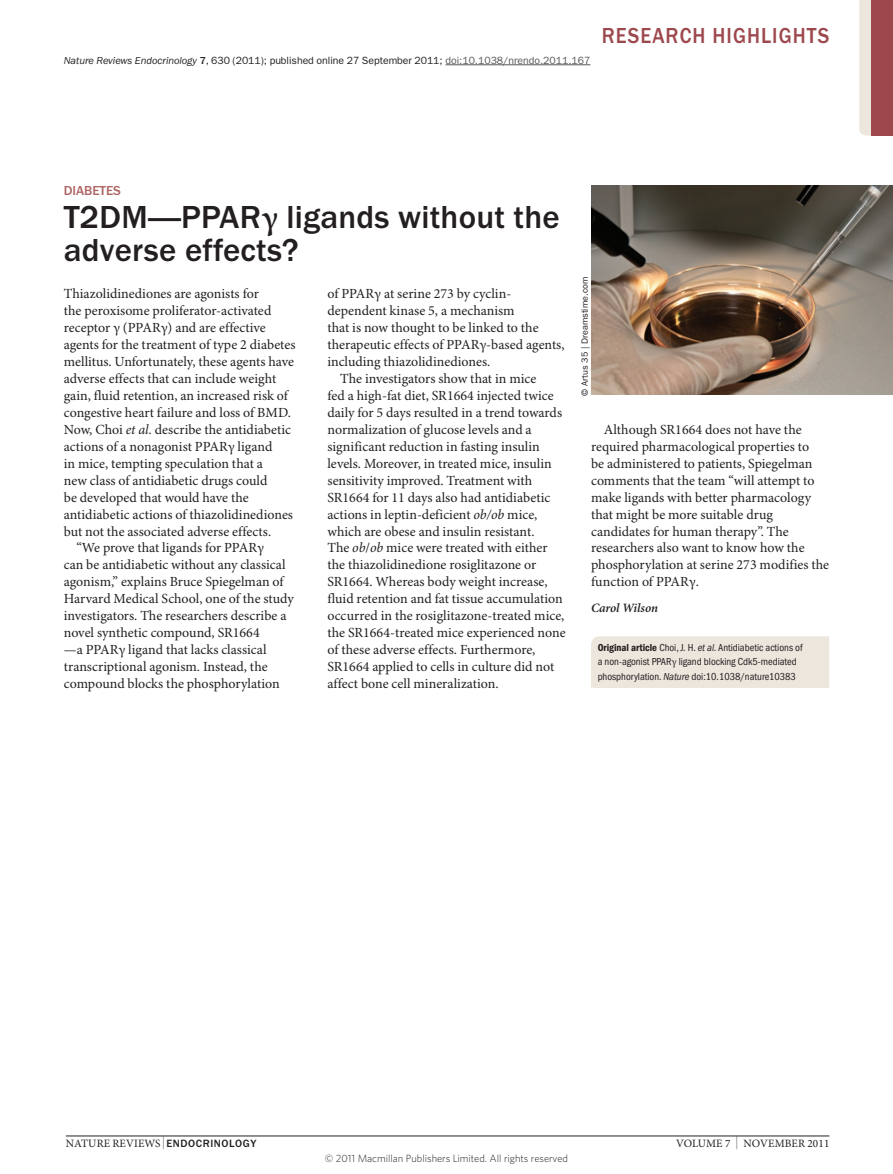
<style>
.page{position:relative;width:893px;height:1174px;background:#fff}
.page>*{position:absolute;margin:0;border:0;box-sizing:border-box;transform-origin:0 0}
.Title{font:500 33px/33px "ITC Franklin Gothic Std";letter-spacing:.005em;color:#231f20}
.t1{font:500 22.5px "ITC Franklin Gothic Std";letter-spacing:.05em;color:#9d484d;scale:.9 1}
.Body_text{font:13.95px/17px "Minion Pro";color:#231f20}
.Body_first{font:13.95px/17px "Minion Pro";color:#231f20}
.Strapline{font:500 13.5px "ITC Franklin Gothic Std";letter-spacing:-.005em;color:#ad6564}
.Authors{font:italic 600 12.75px "Minion Pro";letter-spacing:-.01em;color:#231f20}
.t2{font:11.25px "Minion Pro";letter-spacing:.01em;color:#231f20}
.References{font:condensed 10.5px/14.2px "ITC Franklin Gothic Std";letter-spacing:-.005em;color:#231f20}
.Citation_line{font:10.5px "ITC Franklin Gothic Std";letter-spacing:-.005em;color:#231f20}
.t3{font:300 10.5px "Whitney";color:#231f20}
.Copyright_line{font:9px "ITC Franklin Gothic Std";color:#231f20}
.s1{font-style:italic}
.s2{font-weight:500}
.s3{color:#57585a}
.s4{font-family:"Minion Pro";font-weight:600}
.s5{font-family:"ITC Franklin Gothic Std Dm Cd";font-stretch:normal}
.s6{font-family:"Minion Pro";font-stretch:normal}
.s7{font-size:12.9px}
.s8{font-family:"ITC Franklin Gothic Std";font-weight:500;font-size:10.95px}
</style>
<div class="page">
<hr style="left:66px;top:1135px;width:763px;height:1px;background:#231f20">
<hr style="left:446px;top:65px;width:144px;height:1px;background:#57585a">
<svg style="left:859px;top:0;width:13px;height:136px;background:#e6dad2"></svg>
<div style="left:872px;top:0;width:21px;height:136px;background:#9d484d"></div>
<div style="left:591px;top:636px;width:238px;height:52px;background:#ece6dd"></div>
<img style="left:591px;top:186px;width:302px;height:209px">
<p class="Citation_line" style="left:64px;top:54px;width:528px"><span class="s1">Nature Reviews Endocrinology</span> <span class="s2">7</span>, 630 (2011); published online 27 September 2011; <span class="s3">doi:10.1038/nrendo.2011.167</span></p>
<p class="t1" style="left:602px;top:22px;width:254px">RESEARCH HIGHLIGHTS</p>
<p class="Strapline" style="left:64px;top:183px;width:59px">DIABETES</p>
<p class="Title" style="left:64px;top:201px;width:498px">T2DM—PPAR<span class="s4">γ</span> ligands without the adverse effects?</p>
<p class="Body_text" style="left:327px;top:286px;width:239px">of PPARγ at serine 273 by cyclin&shy;dependent kinase 5, a mechanism<br>that is now thought to be linked to the therapeutic effects of PPARγ-based agents, including thiazolidinediones.</p>
<p class="Body_text" style="left:327px;top:370px;width:240px;text-indent:13px">The investigators show that in mice<br>fed a high-fat diet, SR1664 injected twice daily for 5 days resulted in a trend towards normalization of glucose levels and a significant reduction in fasting insulin levels. Moreover, in treated mice, insulin sensitivity improved. Treatment with SR1664 for 11 days also had antidiabetic actions in leptin-deficient <span class="s1">ob/ob</span> mice, which are obese and insulin resistant.<br>The <span class="s1">ob</span>/<span class="s1">ob</span> mice were treated with either the thiazolidinedione rosiglitazone or SR1664. Whereas body weight increase, fluid retention and fat tissue accumulation occurred in the rosiglitazone-treated mice, the SR1664-treated mice experienced none of these adverse effects. Furthermore, SR1664 applied to cells in culture did not affect bone cell mineralization.</p>
<p class="Body_first" style="left:64px;top:286px;width:233px">Thiazolidinediones are agonists for<br>the peroxisome proliferator-activated receptor γ (PPARγ) and are effective agents for the treatment of type 2 diabetes mellitus. Unfortunately, these agents have adverse effects that can include weight gain, fluid retention, an increased risk of congestive heart failure and loss of BMD.<br>Now, Choi <span class="s1">et al.</span> describe the antidiabetic actions of a nonagonist PPARγ ligand<br>in mice, tempting speculation that a<br>new class of antidiabetic drugs could<br>be developed that would have the antidiabetic actions of thiazolidinediones but not the associated adverse effects.</p>
<p class="Body_text" style="left:64px;top:540px;width:232px;text-indent:13px">“We prove that ligands for PPARγ<br>can be antidiabetic without any classical agonism,” explains Bruce Spiegelman of Harvard Medical School, one of the study investigators. The researchers describe a novel synthetic compound, SR1664<br>—a PPARγ ligand that lacks classical transcriptional agonism. Instead, the compound blocks the phosphorylation</p>
<p class="Copyright_line" style="left:580px;top:395px;width:120px;rotate:-90deg">© Artus 35 | Dreamstime.com</p>
<p class="Body_text" style="left:591px;top:421px;width:240px;text-indent:13px">Although SR1664 does not have the required pharmacological properties to<br>be administered to patients, Spiegelman comments that the team “will attempt to make ligands with better pharmacology that might be more suitable drug candidates for human therapy”. The researchers also want to know how the phosphorylation at serine 273 modifies the function of PPARγ.</p>
<p class="Authors" style="left:591px;top:600px;width:68px">Carol Wilson</p>
<p class="References" style="left:598px;top:640px;width:206px"><span class="s5">Original article</span> Choi, J. H. <span class="s1">et al.</span> Antidiabetic actions of a non-agonist PPAR<span class="s6">γ</span> ligand blocking Cdk5-mediated phosphorylation. <span class="s1">Nature</span> doi:10.1038/nature10383</p>
<p class="t2" style="left:66px;top:1136px;width:192px">NATURE REVIEWS <span class="s7">|</span> <span class="s8">ENDOCRINOLOGY</span></p>
<p class="t2" style="left:676px;top:1136px;width:155px">VOLUME 7 <span class="s7">|</span> NOVEMBER 2011</p>
<p class="t3" style="left:325px;top:1151px;width:245px">© 2011 Macmillan Publishers Limited. All rights reserved</p>
</div>
